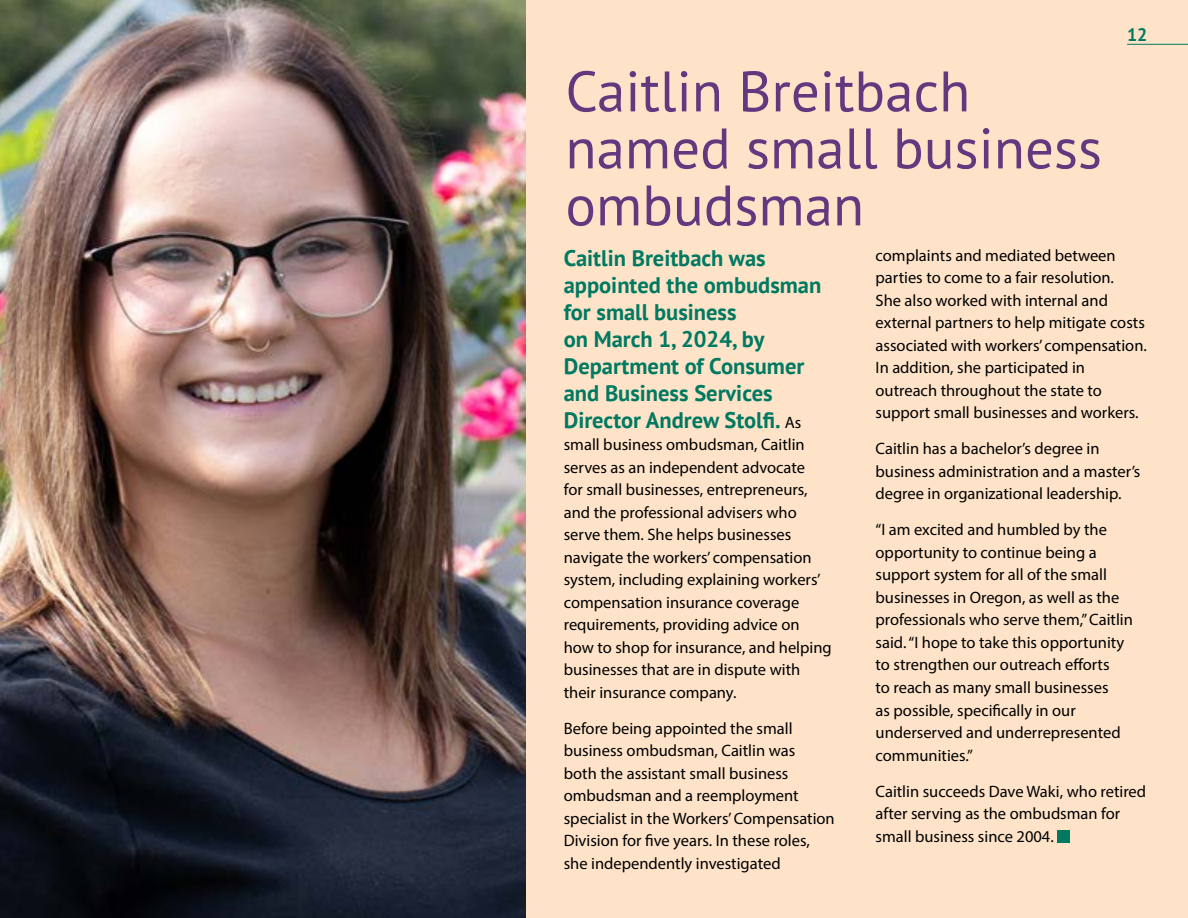
<style>
.page{position:relative;width:1188px;height:918px;background:#fff}
.page>*{position:absolute;margin:0;border:0;box-sizing:border-box;transform-origin:0 0}
.t1{font:57px/57px "PT Sans";color:#63387f}
.t2{font:700 22.5px/27px "PT Sans";color:#007961}
.t3{font:700 18px "PT Sans";color:#007961}
.t4{font:16.5px/22.5px "Myriad Pro";color:#000}
.s1{font-family:"Myriad Pro";font-weight:400;font-size:16.5px;color:#000}
</style>
<div class="page">
<img style="left:0;top:0;width:526px;height:918px">
<div style="left:526px;top:0;width:662px;height:918px;background:#fee3c9"></div>
<hr style="left:1127px;top:44px;width:61px;height:1px;background:#007961">
<div style="left:1057px;top:830px;width:13px;height:13px;background:#007961"></div>
<p class="t3" style="left:1127px;top:22px;width:22px">12</p>
<h1 class="t1" style="left:565px;top:62px;width:538px">Caitlin Breitbach named small business ombudsman</h1>
<h2 class="t2" style="left:564px;top:244px;width:259px">Caitlin Breitbach was appointed the ombudsman for small business<br>on March 1, 2024, by<br>Department of Consumer and Business Services<br>Director Andrew Stolfi. <span class="s1">As</span></h2>
<p class="t4" style="left:564px;top:433px;width:270px">small business ombudsman, Caitlin serves as an independent advocate<br>for small businesses, entrepreneurs, and the professional advisers who serve them. She helps businesses navigate the workers’ compensation system, including explaining workers’ compensation insurance coverage requirements, providing advice on how to shop for insurance, and helping businesses that are in dispute with their insurance company.</p>
<p class="t4" style="left:564px;top:717px;width:273px">Before being appointed the small business ombudsman, Caitlin was<br>both the assistant small business ombudsman and a reemployment specialist in the Workers’ Compensation Division for five years. In these roles, she independently investigated</p>
<p class="t4" style="left:876px;top:244px;width:273px">complaints and mediated between parties to come to a fair resolution.<br>She also worked with internal and external partners to help mitigate costs associated with workers’ compensation.<br>In addition, she participated in outreach throughout the state to support small businesses and workers.</p>
<p class="t4" style="left:876px;top:437px;width:266px">Caitlin has a bachelor’s degree in business administration and a master’s degree in organizational leadership.</p>
<p class="t4" style="left:876px;top:518px;width:259px">“I am excited and humbled by the opportunity to continue being a support system for all of the small businesses in Oregon, as well as the professionals who serve them,” Caitlin said. “I hope to take this opportunity to strengthen our outreach efforts<br>to reach as many small businesses<br>as possible, specifically in our underserved and underrepresented communities.”</p>
<p class="t4" style="left:876px;top:779px;width:272px">Caitlin succeeds Dave Waki, who retired after serving as the ombudsman for small business since 2004.</p>
</div>
